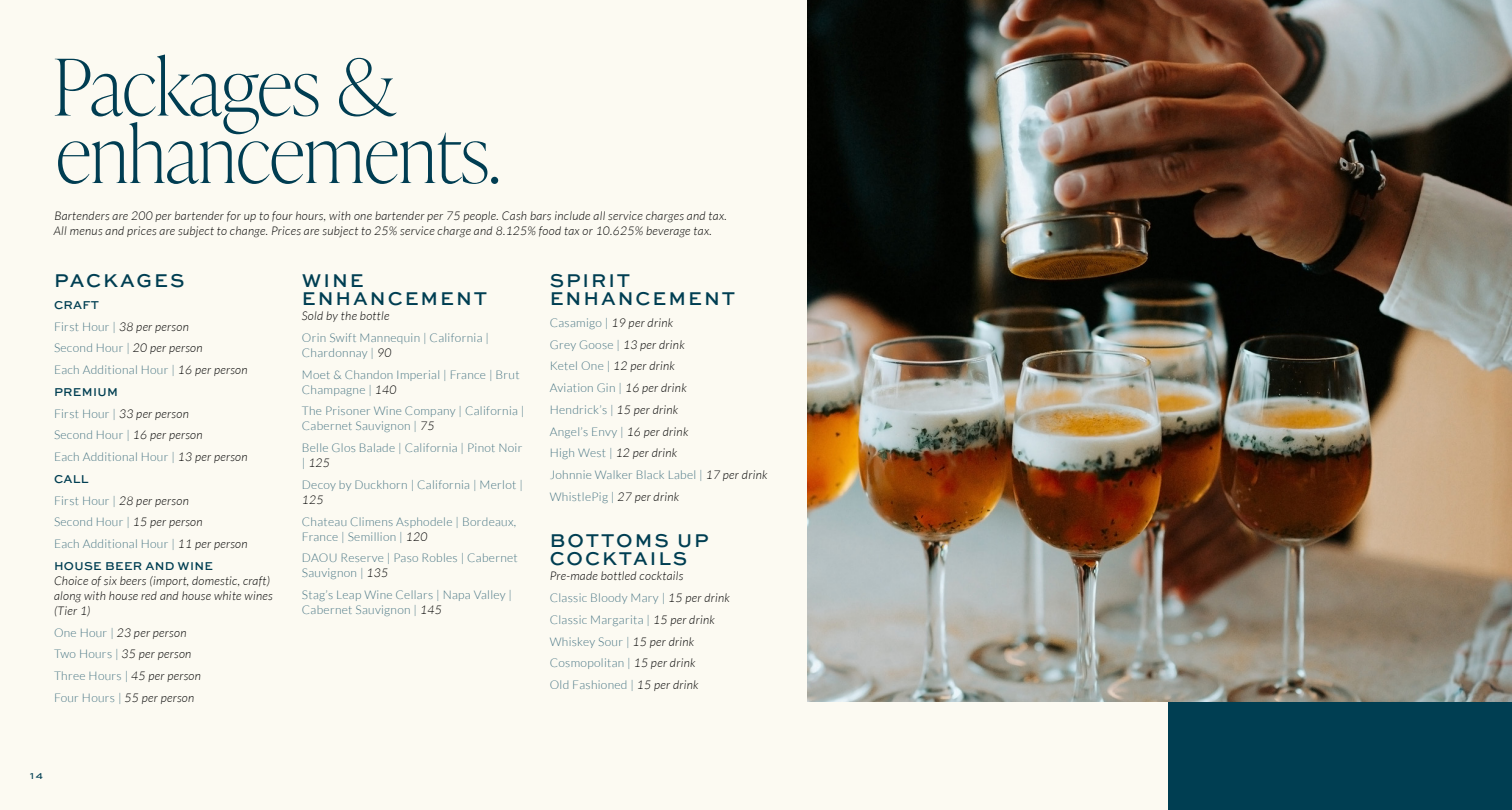
<style>
.page{position:relative;width:1512px;height:810px;background:#fcfaf2}
.page>*{position:absolute;margin:0;border:0;box-sizing:border-box;transform-origin:0 0}
.Headline{font:100 78px "Ivy Presto Display";color:#003d52}
._4_-_Body_copy{font:500 19.5px/18px "Sweet Sans Pro";letter-spacing:.1em;color:#003e52}
._4_-_Body_copy-2{font:300 12px/15px "Lato";letter-spacing:.025em;color:#457382}
._4_-_Body_copy-3{font:italic 300 12px/15px "Lato";letter-spacing:.025em;color:#000}
._4_-_Body_copy-4{font:500 12px "Sweet Sans Pro";letter-spacing:.025em;color:#003e52}
.t1{font:500 9px "Sweet Sans Pro";color:#003e52}
.s1{font-style:normal;color:#457382}
.s2{font-style:italic;color:#000}
</style>
<div class="page">
<div style="left:1169px;top:0;width:343px;height:810px;background:#003e52"></div>
<img style="left:808px;top:0;width:704px;height:702px">
<p class="Headline" style="left:53px;top:32px;width:345px">Packages &amp;</p>
<p class="Headline" style="left:56px;top:99px;width:446px">enhancements.</p>
<p class="_4_-_Body_copy-3" style="left:54px;top:208px;width:674px">Bartenders are 200 per bartender for up to four hours, with one bartender per 75 people. Cash bars include all service charges and tax.</p>
<p class="_4_-_Body_copy-3" style="left:54px;top:223px;width:659px">All menus and prices are subject to change. Prices are subject to 25% service charge and 8.125% food tax or 10.625% beverage tax.</p>
<p class="_4_-_Body_copy" style="left:54px;top:271px;width:132px">PACKAGES</p>
<p class="_4_-_Body_copy-4" style="left:54px;top:296px;width:47px">CRAFT</p>
<p class="_4_-_Body_copy-3" style="left:54px;top:319px;width:136px"><span class="s1">First Hour |</span> 38 per person</p>
<p class="_4_-_Body_copy-2" style="left:54px;top:341px;width:150px">Second Hour | <span class="s2">20 per person</span></p>
<p class="_4_-_Body_copy-2" style="left:54px;top:362px;width:195px">Each Additional Hour | <span class="s2">16 per person</span></p>
<p class="_4_-_Body_copy-4" style="left:54px;top:383px;width:65px">PREMIUM</p>
<p class="_4_-_Body_copy-3" style="left:54px;top:406px;width:136px"><span class="s1">First Hour |</span> 33 per person</p>
<p class="_4_-_Body_copy-2" style="left:54px;top:428px;width:150px">Second Hour | <span class="s2">16 per person</span></p>
<p class="_4_-_Body_copy-2" style="left:54px;top:449px;width:195px">Each Additional Hour | <span class="s2">13 per person</span></p>
<p class="_4_-_Body_copy-4" style="left:54px;top:470px;width:36px">CALL</p>
<p class="_4_-_Body_copy-3" style="left:54px;top:493px;width:136px"><span class="s1">First Hour |</span> 28 per person</p>
<p class="_4_-_Body_copy-2" style="left:54px;top:515px;width:150px">Second Hour | <span class="s2">15 per person</span></p>
<p class="_4_-_Body_copy-2" style="left:54px;top:536px;width:195px">Each Additional Hour | <span class="s2">11 per person</span></p>
<p class="_4_-_Body_copy-4" style="left:54px;top:557px;width:161px">HOUSE BEER AND WINE</p>
<p class="_4_-_Body_copy-3" style="left:54px;top:573px;width:220px">Choice of six beers (import, domestic, craft) along with house red and house white wines (Tier 1)</p>
<p class="_4_-_Body_copy-3" style="left:54px;top:625px;width:134px"><span class="s1">One Hour |</span> 23 per person</p>
<p class="_4_-_Body_copy-3" style="left:54px;top:647px;width:139px"><span class="s1">Two Hours |</span> 35 per person</p>
<p class="_4_-_Body_copy-2" style="left:54px;top:668px;width:148px">Three Hours | <span class="s2">45 per person</span></p>
<p class="_4_-_Body_copy-3" style="left:54px;top:690px;width:142px"><span class="s1">Four Hours |</span> 55 per person</p>
<p class="_4_-_Body_copy" style="left:550px;top:271px;width:187px">SPIRIT<br>ENHANCEMENT</p>
<p class="_4_-_Body_copy-3" style="left:550px;top:316px;width:125px"><span class="s1">Casamigo |</span> 19 per drink</p>
<p class="_4_-_Body_copy-2" style="left:550px;top:337px;width:136px">Grey Goose | <span class="s2">13 per drink</span></p>
<p class="_4_-_Body_copy-3" style="left:550px;top:359px;width:127px"><span class="s1">Ketel One |</span> 12 per drink</p>
<p class="_4_-_Body_copy-2" style="left:550px;top:380px;width:138px">Aviation Gin | <span class="s2">16 per drink</span></p>
<p class="_4_-_Body_copy-2" style="left:550px;top:402px;width:130px">Hendrick’s | <span class="s2">15 per drink</span></p>
<p class="_4_-_Body_copy-2" style="left:550px;top:424px;width:140px">Angel’s Envy | <span class="s2">16 per drink</span></p>
<p class="_4_-_Body_copy-3" style="left:550px;top:446px;width:129px"><span class="s1">High West |</span> 12 per drink</p>
<p class="_4_-_Body_copy-2" style="left:550px;top:467px;width:219px">Johnnie Walker Black Label | <span class="s2">17 per drink</span></p>
<p class="_4_-_Body_copy-2" style="left:550px;top:489px;width:131px">WhistlePig | <span class="s2">27 per drink</span></p>
<p class="_4_-_Body_copy" style="left:550px;top:531px;width:161px">BOTTOMS UP<br>COCKTAILS</p>
<p class="_4_-_Body_copy-3" style="left:550px;top:569px;width:135px">Pre-made bottled cocktails</p>
<p class="_4_-_Body_copy-2" style="left:550px;top:590px;width:182px">Classic Bloody Mary | <span class="s2">15 per drink</span></p>
<p class="_4_-_Body_copy-2" style="left:550px;top:612px;width:167px">Classic Margarita | <span class="s2">15 per drink</span></p>
<p class="_4_-_Body_copy-2" style="left:550px;top:634px;width:146px">Whiskey Sour | <span class="s2">15 per drink</span></p>
<p class="_4_-_Body_copy-2" style="left:550px;top:656px;width:147px">Cosmopolitan | <span class="s2">15 per drink</span></p>
<p class="_4_-_Body_copy-2" style="left:550px;top:677px;width:150px">Old Fashioned | <span class="s2">15 per drink</span></p>
<p class="_4_-_Body_copy" style="left:302px;top:271px;width:187px">WINE<br>ENHANCEMENT</p>
<p class="_4_-_Body_copy-3" style="left:302px;top:309px;width:89px">Sold by the bottle</p>
<p class="_4_-_Body_copy-2" style="left:302px;top:330px;width:189px">Orin Swift Mannequin | California |<br>Chardonnay | <span class="s2">90</span></p>
<p class="_4_-_Body_copy-2" style="left:302px;top:367px;width:219px">Moet &amp; Chandon Imperial | France | Brut<br>Champagne | <span class="s2">140</span></p>
<p class="_4_-_Body_copy-2" style="left:302px;top:404px;width:224px">The Prisoner Wine Company | California |<br>Cabernet Sauvignon | <span class="s2">75</span></p>
<p class="_4_-_Body_copy-2" style="left:302px;top:440px;width:222px">Belle Glos Balade | California | Pinot Noir | <span class="s2">125</span></p>
<p class="_4_-_Body_copy-2" style="left:302px;top:477px;width:223px">Decoy by Duckhorn | California | Merlot |<br><span class="s2">125</span></p>
<p class="_4_-_Body_copy-2" style="left:302px;top:514px;width:216px">Chateau Climens Asphodele | Bordeaux,<br>France | Semillion | <span class="s2">120</span></p>
<p class="_4_-_Body_copy-2" style="left:302px;top:551px;width:218px">DAOU Reserve | Paso Robles | Cabernet<br>Sauvignon | <span class="s2">135</span></p>
<p class="_4_-_Body_copy-2" style="left:302px;top:587px;width:212px">Stag’s Leap Wine Cellars | Napa Valley |<br>Cabernet Sauvignon | <span class="s2">145</span></p>
<p class="t1" style="left:30px;top:770px;width:14px">14</p>
</div>
